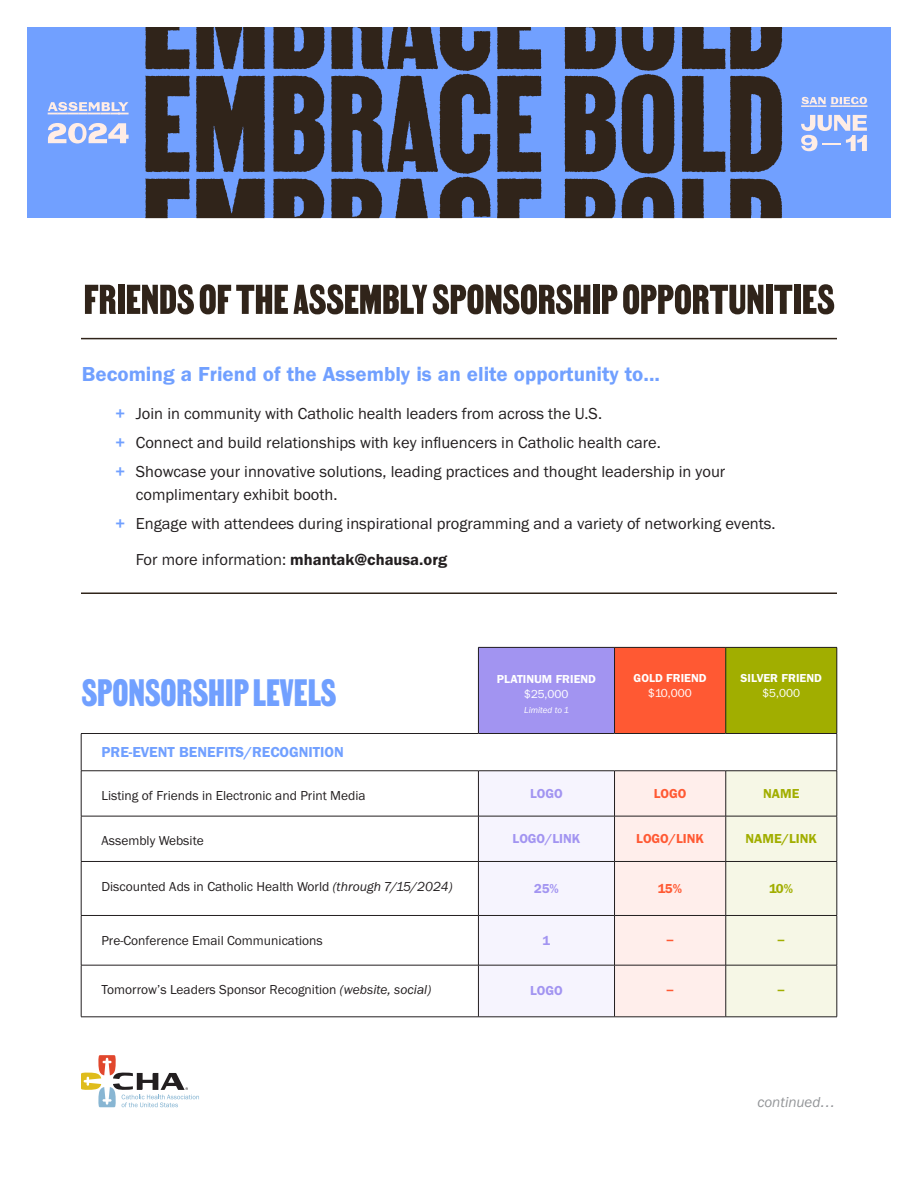
<style>
.page{position:relative;width:918px;height:1188px;background:#fff}
.page>*{position:absolute;margin:0;border:0;box-sizing:border-box;transform-origin:0 0}
.t1{font:50.25px "VTC Martin Regular";letter-spacing:-.005em;color:#30241a}
.t2{font:45px "VTC Martin Regular";color:#71a0ff}
.Bullet_1{font:21px "Franklin Gothic Dem Bld";color:#71a0ff}
.Bullet_1-2{font:16.5px/22.5px "Franklin Gothic";color:#231f20}
.t3{font:15px "Franklin Gothic Dem Bld";color:#71a0ff}
.t4{font:italic 15px "Franklin Gothic";color:#939598}
.t5{font:13.5px "Franklin Gothic";color:#231f20}
.t6{font:13.5px "Franklin Gothic Dem Bld";color:#a294f1}
.t7{font:13.5px "Franklin Gothic Dem Bld";color:#ff5933}
.t8{font:13.5px "Franklin Gothic Dem Bld";color:#a1ae00}
.t9{font:12px/15px "Franklin Gothic Dem Bld";color:#fff;text-align:center}
.t10{font:9px "Franklin Gothic Itl";color:#fff}
.s1{font-family:"Franklin Gothic Dem Bld";color:#71a0ff}
.s2{font-family:"Franklin Gothic Dem Bld"}
.s3{font-family:"Franklin Gothic"}
.s4{font-family:"Franklin Gothic Itl"}
</style>
<div class="page">
<div style="left:478px;top:647px;width:137px;height:87px;background:#a294f1"></div>
<div style="left:615px;top:647px;width:111px;height:87px;background:#ff5933"></div>
<div style="left:726px;top:647px;width:111px;height:87px;background:#a1ae00"></div>
<svg style="left:479px;top:772px;width:358px;height:245px"></svg>
<hr style="left:478px;top:647px;width:137px;height:1px;background:#231f20">
<hr style="left:615px;top:647px;width:111px;height:1px;background:#231f20">
<hr style="left:726px;top:647px;width:111px;height:1px;background:#231f20">
<hr style="left:726px;top:648px;width:1px;height:85px;background:#231f20">
<hr style="left:837px;top:648px;width:1px;height:85px;background:#231f20">
<hr style="left:81px;top:734px;width:1px;height:37px;background:#231f20">
<hr style="left:478px;top:733px;width:137px;height:1px;background:#231f20">
<hr style="left:615px;top:733px;width:111px;height:1px;background:#231f20">
<hr style="left:726px;top:733px;width:111px;height:1px;background:#231f20">
<hr style="left:837px;top:734px;width:1px;height:37px;background:#231f20">
<hr style="left:81px;top:771px;width:1px;height:45px;background:#231f20">
<hr style="left:478px;top:771px;width:137px;height:1px;background:#231f20">
<hr style="left:478px;top:771px;width:1px;height:45px;background:#231f20">
<hr style="left:615px;top:771px;width:111px;height:1px;background:#231f20">
<hr style="left:614px;top:771px;width:1px;height:45px;background:#231f20">
<hr style="left:726px;top:771px;width:111px;height:1px;background:#231f20">
<hr style="left:726px;top:771px;width:1px;height:45px;background:#231f20">
<hr style="left:837px;top:771px;width:1px;height:45px;background:#231f20">
<hr style="left:81px;top:816px;width:397px;height:1px;background:#231f20">
<hr style="left:81px;top:816px;width:1px;height:45px;background:#231f20">
<hr style="left:478px;top:816px;width:137px;height:1px;background:#231f20">
<hr style="left:478px;top:816px;width:1px;height:45px;background:#231f20">
<hr style="left:615px;top:816px;width:111px;height:1px;background:#231f20">
<hr style="left:614px;top:816px;width:1px;height:45px;background:#231f20">
<hr style="left:726px;top:816px;width:111px;height:1px;background:#231f20">
<hr style="left:726px;top:816px;width:1px;height:45px;background:#231f20">
<hr style="left:837px;top:816px;width:1px;height:45px;background:#231f20">
<hr style="left:81px;top:861px;width:397px;height:1px;background:#231f20">
<hr style="left:81px;top:862px;width:1px;height:53px;background:#231f20">
<hr style="left:478px;top:861px;width:137px;height:1px;background:#231f20">
<hr style="left:478px;top:862px;width:1px;height:53px;background:#231f20">
<hr style="left:615px;top:861px;width:111px;height:1px;background:#231f20">
<hr style="left:614px;top:862px;width:1px;height:53px;background:#231f20">
<hr style="left:726px;top:861px;width:111px;height:1px;background:#231f20">
<hr style="left:726px;top:862px;width:1px;height:53px;background:#231f20">
<hr style="left:837px;top:862px;width:1px;height:53px;background:#231f20">
<hr style="left:81px;top:915px;width:397px;height:1px;background:#231f20">
<hr style="left:81px;top:916px;width:1px;height:49px;background:#231f20">
<hr style="left:478px;top:915px;width:137px;height:1px;background:#231f20">
<hr style="left:478px;top:916px;width:1px;height:49px;background:#231f20">
<hr style="left:615px;top:915px;width:111px;height:1px;background:#231f20">
<hr style="left:614px;top:916px;width:1px;height:49px;background:#231f20">
<hr style="left:726px;top:915px;width:111px;height:1px;background:#231f20">
<hr style="left:726px;top:916px;width:1px;height:49px;background:#231f20">
<hr style="left:837px;top:916px;width:1px;height:49px;background:#231f20">
<hr style="left:81px;top:965px;width:397px;height:1px;background:#231f20">
<hr style="left:81px;top:965px;width:1px;height:52px;background:#231f20">
<hr style="left:478px;top:965px;width:137px;height:1px;background:#231f20">
<hr style="left:478px;top:965px;width:1px;height:52px;background:#231f20">
<hr style="left:615px;top:965px;width:111px;height:1px;background:#231f20">
<hr style="left:614px;top:965px;width:1px;height:52px;background:#231f20">
<hr style="left:726px;top:965px;width:111px;height:1px;background:#231f20">
<hr style="left:726px;top:965px;width:1px;height:52px;background:#231f20">
<hr style="left:837px;top:965px;width:1px;height:52px;background:#231f20">
<hr style="left:81px;top:1017px;width:397px;height:1px;background:#231f20">
<hr style="left:478px;top:1017px;width:137px;height:1px;background:#231f20">
<hr style="left:615px;top:1017px;width:111px;height:1px;background:#231f20">
<hr style="left:726px;top:1017px;width:111px;height:1px;background:#231f20">
<hr style="left:478px;top:648px;width:1px;height:85px;background:#231f20">
<hr style="left:614px;top:648px;width:1px;height:85px;background:#231f20">
<hr style="left:81px;top:733px;width:397px;height:1px;background:#231f20">
<hr style="left:81px;top:771px;width:397px;height:1px;background:#231f20">
<svg style="left:81px;top:1055px;width:118px;height:52px"></svg>
<hr style="left:81px;top:592px;width:756px;height:2px;background:#30241a">
<hr style="left:81px;top:338px;width:756px;height:1px;background:#30241a">
<div style="left:27px;top:27px;width:864px;height:191px;background:#71a0ff"></div>
<svg style="left:682px;top:179px;width:22px;height:39px"></svg>
<svg style="left:730px;top:178px;width:52px;height:40px;background:#3b3a43"></svg>
<svg style="left:196px;top:178px;width:69px;height:40px;background:#383438"></svg>
<svg style="left:273px;top:178px;width:51px;height:40px;background:#3a3840"></svg>
<svg style="left:682px;top:27px;width:100px;height:42px"></svg>
<svg style="left:682px;top:76px;width:100px;height:96px"></svg>
<svg style="left:145px;top:178px;width:45px;height:40px"></svg>
<svg style="left:145px;top:27px;width:45px;height:42px"></svg>
<svg style="left:145px;top:76px;width:45px;height:96px"></svg>
<svg style="left:497px;top:178px;width:44px;height:40px"></svg>
<svg style="left:196px;top:27px;width:69px;height:42px;background:#3b3942"></svg>
<svg style="left:564px;top:27px;width:111px;height:191px"></svg>
<svg style="left:497px;top:27px;width:44px;height:42px"></svg>
<svg style="left:497px;top:76px;width:44px;height:96px"></svg>
<svg style="left:273px;top:27px;width:52px;height:42px;background:#3b3941"></svg>
<svg style="left:273px;top:76px;width:52px;height:96px;background:#3a383f"></svg>
<svg style="left:196px;top:76px;width:69px;height:96px;background:#383337"></svg>
<svg style="left:331px;top:27px;width:160px;height:191px"></svg>
<svg style="left:48px;top:102px;width:81px;height:12px"></svg>
<svg style="left:48px;top:123px;width:81px;height:20px"></svg>
<svg style="left:801px;top:97px;width:66px;height:10px"></svg>
<svg style="left:801px;top:115px;width:66px;height:36px"></svg>
<h2 class="t1" style="left:84px;top:277px;width:752px">FRIENDS OF THE ASSEMBLY SPONSORSHIP OPPORTUNITIES</h2>
<p class="Bullet_1" style="left:82px;top:360px;width:580px">Becoming a Friend of the Assembly is an elite opportunity to...</p>
<p class="Bullet_1-2" style="left:116px;top:403px;width:488px"><span class="s1">+</span> Join in community with Catholic health leaders from across the U.S.</p>
<p class="Bullet_1-2" style="left:116px;top:433px;width:547px"><span class="s1">+</span> Connect and build relationships with key influencers in Catholic health care.</p>
<p class="Bullet_1-2" style="left:136px;top:462px;width:591px;text-indent:-20px"><span class="s1">+</span> Showcase your innovative solutions, leading practices and thought leadership in your complimentary exhibit booth.</p>
<p class="Bullet_1-2" style="left:116px;top:514px;width:662px"><span class="s1">+</span> Engage with attendees during inspirational programming and a variety of networking events.</p>
<p class="Bullet_1-2" style="left:136px;top:550px;width:313px">For more information: <span class="s2">mhantak@chausa.org</span></p>
<h2 class="t2" style="left:82px;top:673px;width:256px">SPONSORSHIP LEVELS</h2>
<p class="t9" style="left:497px;top:673px;width:101px">PLATINUM FRIEND <span class="s3">$25,000</span></p>
<p class="t10" style="left:524px;top:704px;width:46px">Limited to 1</p>
<p class="t9" style="left:634px;top:672px;width:75px">GOLD FRIEND <span class="s3">$10,000</span></p>
<p class="t9" style="left:741px;top:672px;width:83px">SILVER FRIEND <span class="s3">$5,000</span></p>
<p class="t3" style="left:101px;top:742px;width:244px">PRE-EVENT BENEFITS/RECOGNITION</p>
<p class="t5" style="left:101px;top:787px;width:266px">Listing of Friends in Electronic and Print Media</p>
<p class="t6" style="left:530px;top:784px;width:34px">LOGO</p>
<p class="t7" style="left:654px;top:784px;width:34px">LOGO</p>
<p class="t8" style="left:763px;top:784px;width:38px">NAME</p>
<p class="t5" style="left:101px;top:832px;width:104px">Assembly Website</p>
<p class="t6" style="left:513px;top:830px;width:69px">LOGO/LINK</p>
<p class="t7" style="left:636px;top:830px;width:69px">LOGO/LINK</p>
<p class="t8" style="left:746px;top:830px;width:73px">NAME/LINK</p>
<p class="t5" style="left:101px;top:877px;width:353px">Discounted Ads in Catholic Health World <span class="s4">(through 7/15/2024)</span></p>
<p class="t6" style="left:534px;top:879px;width:26px">25%</p>
<p class="t7" style="left:658px;top:879px;width:25px">15%</p>
<p class="t8" style="left:769px;top:879px;width:25px">10%</p>
<p class="t5" style="left:101px;top:931px;width:223px">Pre-Conference Email Communications</p>
<p class="t6" style="left:543px;top:931px;width:9px">1</p>
<p class="t7" style="left:666px;top:931px;width:9px">–</p>
<p class="t8" style="left:777px;top:931px;width:9px">–</p>
<p class="t5" style="left:101px;top:981px;width:331px">Tomorrow’s Leaders Sponsor Recognition <span class="s4">(website, social)</span></p>
<p class="t6" style="left:530px;top:982px;width:34px">LOGO</p>
<p class="t7" style="left:666px;top:982px;width:9px">–</p>
<p class="t8" style="left:777px;top:982px;width:9px">–</p>
<p class="t4" style="left:757px;top:1094px;width:80px">continued…</p>
</div>
